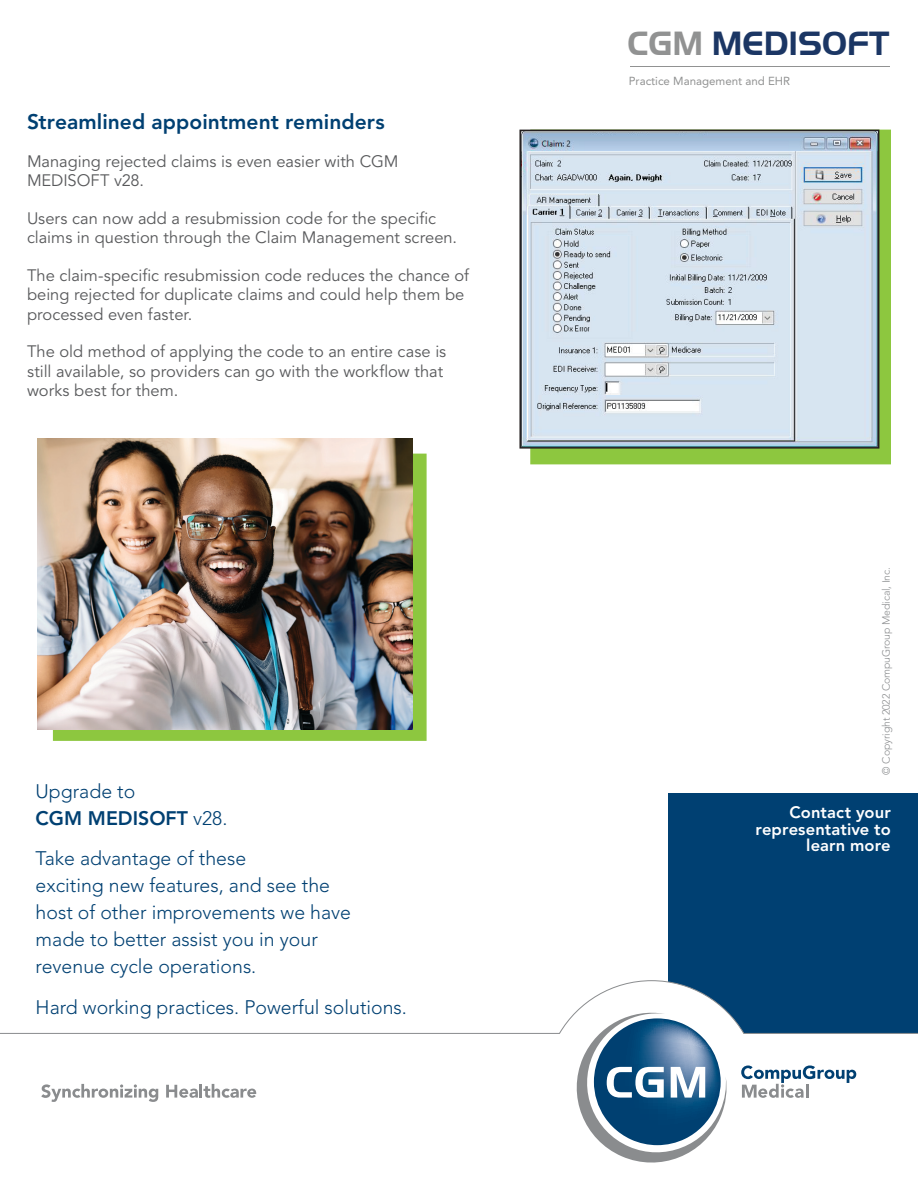
<style>
.page{position:relative;width:918px;height:1188px;background:#fff}
.page>*{position:absolute;margin:0;border:0;box-sizing:border-box;transform-origin:0 0}
.t1{font:700 34.8px "Handel Gothic Com";color:#1b3664}
.t2{font:800 21px "Avenir LT Std";color:#004072}
.BODY_TEXT{font:300 19.5px/27px "Avenir LT Std";color:#004072}
.t3{font:16.5px/19.5px "Avenir LT Std";color:#58595b}
.t4{font:800 16.5px/16.5px "Avenir LT Std";letter-spacing:.005em;color:#fff;text-align:right}
.t5{font:11.55px "Avenir LT Std";color:#919292}
.t6{font:300 10.5px "Avenir LT Std";letter-spacing:-.01em;color:#8a8c8e}
.s1{font-weight:800}
.s2{color:#919292}
</style>
<div class="page">
<div style="left:53px;top:454px;width:374px;height:287px;background:#8dc73f;border:2px solid #8dc73f"></div>
<img style="left:38px;top:438px;width:374px;height:292px">
<div style="left:530px;top:130px;width:361px;height:334px;background:#8dc73f"></div>
<img style="left:522px;top:133px;width:354px;height:313px">
<div style="left:519px;top:130px;width:360px;height:319px;border:2px solid #231f20"></div>
<hr style="left:630px;top:67px;width:259px;height:1px;background:#919292">
<div style="left:669px;top:793px;width:249px;height:242px;background:#004072"></div>
<svg style="left:576px;top:1034px;width:152px;height:129px"></svg>
<svg style="left:741px;top:1066px;width:115px;height:32px"></svg>
<svg style="left:0;top:980px;width:918px;height:54px"></svg>
<svg style="left:41px;top:1084px;width:117px;height:18px"></svg>
<svg style="left:166px;top:1084px;width:90px;height:14px"></svg>
<p class="t2" style="left:27px;top:110px;width:359px">Streamlined appointment reminders</p>
<p class="t3" style="left:27px;top:152px;width:373px">Managing rejected claims is even easier with CGM<br>MEDISOFT v28.</p>
<p class="t3" style="left:27px;top:209px;width:432px">Users can now add a resubmission code for the specific claims in question through the Claim Management screen.</p>
<p class="t3" style="left:27px;top:266px;width:444px">The claim-specific resubmission code reduces the chance of being rejected for duplicate claims and could help them be processed even faster.</p>
<p class="t3" style="left:27px;top:342px;width:421px">The old method of applying the code to an entire case is still available, so providers can go with the workflow that works best for them.</p>
<p class="BODY_TEXT" style="left:36px;top:778px;width:193px">Upgrade to<br><span class="s1">CGM MEDISOFT</span> v28.</p>
<p class="BODY_TEXT" style="left:36px;top:845px;width:317px">Take advantage of these<br>exciting new features, and see the host of other improvements we have made to better assist you in your revenue cycle operations.</p>
<p class="BODY_TEXT" style="left:36px;top:994px;width:373px">Hard working practices. Powerful solutions.</p>
<h1 class="t1" style="left:627px;top:24px;width:263px"><span class="s2">CGM</span> MEDISOFT</h1>
<p class="t5" style="left:629px;top:75px;width:163px">Practice Management and EHR</p>
<p class="t6" style="left:880px;top:775px;width:209px;rotate:-90deg">© Copyright 2022 CompuGroup Medical, Inc.</p>
<p class="t4" style="left:756px;top:804px;width:137px">Contact your representative to learn more</p>
</div>
